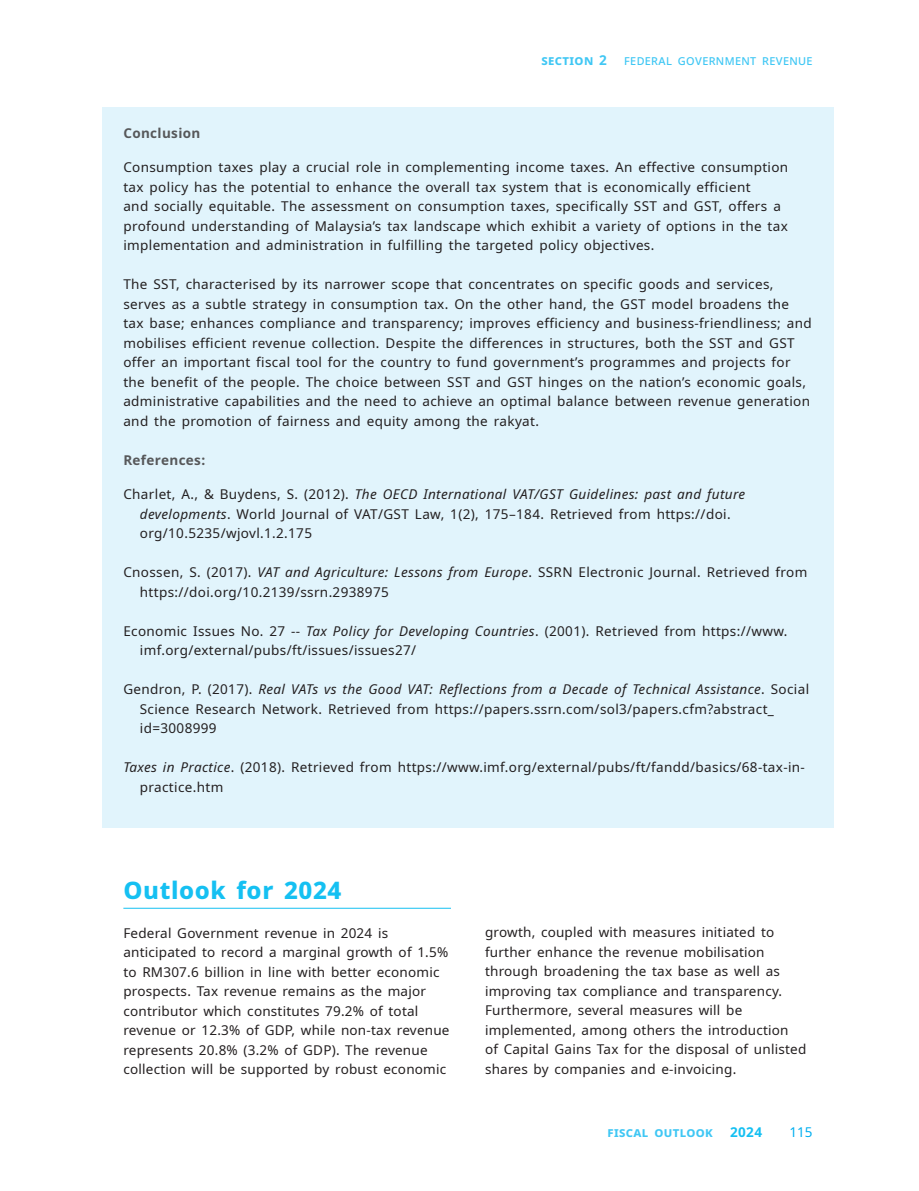
<style>
.page{position:relative;width:919px;height:1191px;background:#fff}
.page>*{position:absolute;margin:0;border:0;box-sizing:border-box;transform-origin:0 0}
.Heading_1{font:800 24px "Noto Sans";letter-spacing:.025em;color:#15c0f2}
.Normal__Web{font:13.5px/19.5px "Noto Sans";letter-spacing:.025em;color:#231f20}
.t1{font:13.5px "Noto Sans";letter-spacing:.025em;color:#40c7f4}
.t2{font:700 13.5px "Noto Sans";letter-spacing:.025em;color:#40c7f4}
.t3{font:700 13.5px "Noto Sans";letter-spacing:.025em;color:#57585a}
.t4{font:700 13.5px "Noto Sans";color:#15c0f2}
.t5{font:13.5px "Noto Sans";color:#00aeef}
.s1{font-style:italic}
</style>
<div class="page">
<div style="left:102px;top:107px;width:731px;height:720px;background:#e1f4fc"></div>
<hr style="left:123px;top:908px;width:328px;height:1px;background:#15c0f2">
<p class="t2" style="left:541px;top:51px;width:67px">section 2</p>
<p class="t1" style="left:624px;top:51px;width:190px">federal government revenue</p>
<p class="t3" style="left:123px;top:123px;width:78px">Conclusion</p>
<p class="Normal__Web" style="left:123px;top:158px;width:666px">Consumption taxes play a crucial role in complementing income taxes. An effective consumption tax policy has the potential to enhance the overall tax system that is economically efficient<br>and socially equitable. The assessment on consumption taxes, specifically SST and GST, offers a profound understanding of Malaysia’s tax landscape which exhibit a variety of options in the tax implementation and administration in fulfilling the targeted policy objectives.</p>
<p class="Normal__Web" style="left:123px;top:275px;width:690px">The SST, characterised by its narrower scope that concentrates on specific goods and services, serves as a subtle strategy in consumption tax. On the other hand, the GST model broadens the tax base; enhances compliance and transparency; improves efficiency and business-friendliness; and mobilises efficient revenue collection. Despite the differences in structures, both the SST and GST offer an important fiscal tool for the country to fund government’s programmes and projects for the benefit of the people. The choice between SST and GST hinges on the nation’s economic goals, administrative capabilities and the need to achieve an optimal balance between revenue generation and the promotion of fairness and equity among the rakyat.</p>
<p class="t3" style="left:123px;top:450px;width:83px">References:</p>
<p class="Normal__Web" style="left:140px;top:485px;width:606px;text-indent:-16px">Charlet, A., &amp; Buydens, S. (2012). <span class="s1">The OECD International VAT/GST Guidelines: past and future developments</span>. World Journal of VAT/GST Law, 1(2), 175–184. Retrieved from https://doi. org/10.5235/wjovl.1.2.175</p>
<p class="Normal__Web" style="left:140px;top:563px;width:669px;text-indent:-16px">Cnossen, S. (2017). <span class="s1">VAT and Agriculture: Lessons from Europe</span>. SSRN Electronic Journal. Retrieved from https://doi.org/10.2139/ssrn.2938975</p>
<p class="Normal__Web" style="left:140px;top:621px;width:649px;text-indent:-16px">Economic Issues No. 27 -- <span class="s1">Tax Policy for Developing Countries</span>. (2001). Retrieved from https://www. imf.org/external/pubs/ft/issues/issues27/</p>
<p class="Normal__Web" style="left:140px;top:680px;width:670px;text-indent:-16px">Gendron, P. (2017). <span class="s1">Real VATs vs the Good VAT: Reflections from a Decade of Technical Assistance</span>. Social<br>Science Research Network. Retrieved from https://papers.ssrn.com/sol3/papers.cfm?abstract_ id=3008999</p>
<p class="Normal__Web" style="left:140px;top:758px;width:666px;text-indent:-16px"><span class="s1">Taxes in Practice</span>. (2018). Retrieved from https://www.imf.org/external/pubs/ft/fandd/basics/68-tax-in&shy;practice.htm</p>
<p class="Heading_1" style="left:123px;top:872px;width:219px">Outlook for 2024</p>
<p class="Normal__Web" style="left:123px;top:923px;width:328px">Federal Government revenue in 2024 is anticipated to record a marginal growth of 1.5% to RM307.6 billion in line with better economic prospects. Tax revenue remains as the major contributor which constitutes 79.2% of total revenue or 12.3% of GDP, while non-tax revenue represents 20.8% (3.2% of GDP). The revenue collection will be supported by robust economic</p>
<p class="Normal__Web" style="left:485px;top:923px;width:323px">growth, coupled with measures initiated to further enhance the revenue mobilisation through broadening the tax base as well as improving tax compliance and transparency.<br>Furthermore, several measures will be implemented, among others the introduction<br>of Capital Gains Tax for the disposal of unlisted shares by companies and e-invoicing.</p>
<p class="t2" style="left:607px;top:1123px;width:107px">fiscal outlook</p>
<p class="t4" style="left:730px;top:1123px;width:33px">2024</p>
<p class="t5" style="left:789px;top:1123px;width:25px">115</p>
</div>
